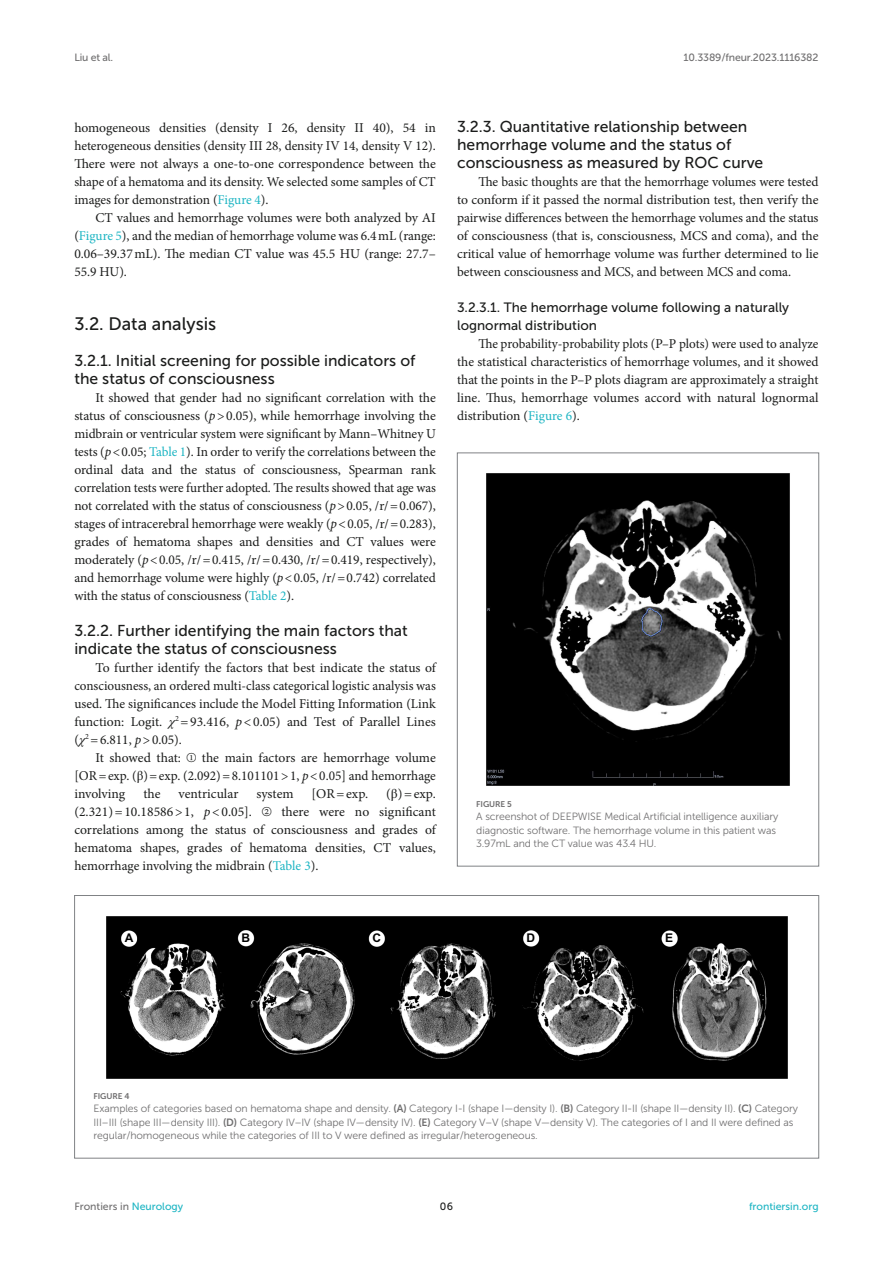
<style>
.page{position:relative;width:893px;height:1263px;background:#fff}
.page>*{position:absolute;margin:0;border:0;box-sizing:border-box;transform-origin:0 0}
.HEAD_2{font:18px "Museo Sans 500";color:#1b1c1b}
.HEAD_3{font:15.75px/18px "Museo Sans 500";color:#1b1c1b}
.HEAD_3_after_HEAD_2{font:15.75px/18px "Museo Sans 500";color:#1b1c1b}
.TEXT_FLUSH{font:13.5px/18px "Minion Pro";letter-spacing:-.005em;color:#1b1c1b;text-align:justify}
.TEXT{font:13.5px/18px "Minion Pro";letter-spacing:-.005em;color:#1b1c1b;text-align:justify}
.HEAD_4{font:13.5px/18px "Museo Sans 500";color:#1b1c1b}
.t1{font:700 12px "Arial";color:#000}
.FIG_LEG{font:10.5px/13.5px "Museo Sans 300";letter-spacing:-.01em;color:#706f70}
.t2{font:10.5px "Museo Sans 500";letter-spacing:-.015em;color:#706f70}
.t3{font:10.5px "Museo Sans 500";color:#1db5c3}
.t4{font:10.5px "Museo Sans 500";color:#1b1c1b}
.FIG_HD{font:8.25px "Museo Sans 700";letter-spacing:-.01em;color:#706f70}
.s1{color:#1db5c3}
.s2{font-style:italic}
.s3{font-family:"STIX General";font-style:italic}
.s4{font-family:"STIX General"}
.s5{font-family:"Museo Sans 700"}
</style>
<div class="page">
<img style="left:486px;top:473px;width:304px;height:313px">
<div style="left:457px;top:453px;width:362px;height:413px;border:1px solid #808285"></div>
<img style="left:106px;top:916px;width:682px;height:163px">
<div style="left:74px;top:895px;width:745px;height:263px;border:1px solid #808285"></div>
<p class="t2" style="left:74px;top:51px;width:40px">Liu et al.</p>
<p class="t2" style="left:684px;top:51px;width:136px">10.3389/fneur.2023.1116382</p>
<p class="TEXT" style="left:74px;top:119px;width:363px">homogeneous densities (density I 26, density II 40), 54 in heterogeneous densities (density III 28, density IV 14, density V 12).<br>There were not always a one-to-one correspondence between the shape of a hematoma and its density. We selected some samples of CT images for demonstration (<span class="s1">Figure 4</span>).</p>
<p class="TEXT" style="left:74px;top:209px;width:363px;text-indent:21px">CT values and hemorrhage volumes were both analyzed by AI (<span class="s1">Figure 5</span>), and the median of hemorrhage volume was 6.4mL (range:<br>0.06–39.37mL). The median CT value was 45.5 HU (range: 27.7– 55.9 HU).</p>
<p class="HEAD_2" style="left:74px;top:314px;width:143px">3.2. Data analysis</p>
<p class="HEAD_3_after_HEAD_2" style="left:74px;top:352px;width:343px">3.2.1. Initial screening for possible indicators of the status of consciousness</p>
<p class="TEXT_FLUSH" style="left:74px;top:389px;width:363px;text-indent:21px">It showed that gender had no significant correlation with the status of consciousness (<span class="s2">p</span>&gt;0.05), while hemorrhage involving the midbrain or ventricular system were significant by Mann–Whitney U tests (<span class="s2">p</span>&lt;0.05; <span class="s1">Table 1</span>). In order to verify the correlations between the ordinal data and the status of consciousness, Spearman rank correlation tests were further adopted. The results showed that age was not correlated with the status of consciousness (<span class="s2">p</span>&gt;0.05, /r/=0.067), stages of intracerebral hemorrhage were weakly (<span class="s2">p</span>&lt;0.05, /r/=0.283), grades of hematoma shapes and densities and CT values were moderately (<span class="s2">p</span>&lt;0.05, /r/=0.415, /r/=0.430, /r/=0.419, respectively), and hemorrhage volume were highly (<span class="s2">p</span>&lt;0.05, /r/=0.742) correlated with the status of consciousness (<span class="s1">Table 2</span>).</p>
<p class="HEAD_3" style="left:74px;top:622px;width:335px">3.2.2. Further identifying the main factors that indicate the status of consciousness</p>
<p class="TEXT_FLUSH" style="left:74px;top:659px;width:363px;text-indent:21px">To further identify the factors that best indicate the status of consciousness, an ordered multi-class categorical logistic analysis was used. The significances include the Model Fitting Information (Link function: Logit. <span class="s3">χ</span><sup>2</sup> =93.416, <span class="s2">p</span>&lt;0.05) and Test of Parallel Lines (<span class="s3">χ</span><sup>2</sup> =6.811, <span class="s2">p</span>&gt;0.05).</p>
<p class="TEXT" style="left:74px;top:749px;width:363px;text-indent:21px">It showed that: <span class="s4">①</span> the main factors are hemorrhage volume [OR=exp. (<span class="s4">β</span>)=exp. (2.092)=8.101101&gt;1, <span class="s2">p</span>&lt;0.05] and hemorrhage involving</p>
<p class="TEXT" style="left:143px;top:785px;width:19px">the</p>
<p class="TEXT" style="left:179px;top:785px;width:61px">ventricular</p>
<p class="TEXT" style="left:256px;top:785px;width:39px">system</p>
<p class="TEXT" style="left:312px;top:785px;width:58px">[OR=exp.</p>
<p class="TEXT" style="left:74px;top:785px;width:363px;text-indent:312px">(<span class="s4">β</span>)=exp. (2.321)=10.18586&gt;1, <span class="s2">p</span>&lt;0.05]. <span class="s4">②</span> there were no significant correlations among the status of consciousness and grades of hematoma shapes, grades of hematoma densities, CT values, hemorrhage involving the midbrain (<span class="s1">Table 3</span>).</p>
<p class="HEAD_3" style="left:457px;top:118px;width:308px">3.2.3. Quantitative relationship between hemorrhage volume and the status of consciousness as measured by ROC curve</p>
<p class="TEXT_FLUSH" style="left:457px;top:173px;width:363px;text-indent:21px">The basic thoughts are that the hemorrhage volumes were tested to conform if it passed the normal distribution test, then verify the pairwise differences between the hemorrhage volumes and the status of consciousness (that is, consciousness, MCS and coma), and the critical value of hemorrhage volume was further determined to lie between consciousness and MCS, and between MCS and coma.</p>
<p class="HEAD_4" style="left:457px;top:298px;width:334px">3.2.3.1. The hemorrhage volume following a naturally lognormal distribution</p>
<p class="TEXT_FLUSH" style="left:457px;top:335px;width:363px;text-indent:21px">The probability-probability plots (P–P plots) were used to analyze the statistical characteristics of hemorrhage volumes, and it showed that the points in the P–P plots diagram are approximately a straight line. Thus, hemorrhage volumes accord with natural lognormal distribution (<span class="s1">Figure 6</span>).</p>
<p class="FIG_HD" style="left:476px;top:799px;width:37px">FIGURE 5</p>
<p class="FIG_LEG" style="left:476px;top:810px;width:303px">A screenshot of DEEPWISE Medical Artificial intelligence auxiliary diagnostic software. The hemorrhage volume in this patient was<br>3.97 mL and the CT value was 43.4 HU.</p>
<p class="t1" style="left:125px;top:930px;width:10px">A</p>
<p class="t1" style="left:242px;top:930px;width:10px">B</p>
<p class="t1" style="left:373px;top:930px;width:10px">C</p>
<p class="t1" style="left:527px;top:930px;width:10px">D</p>
<p class="t1" style="left:665px;top:930px;width:10px">E</p>
<p class="FIG_HD" style="left:94px;top:1091px;width:37px">FIGURE 4</p>
<p class="FIG_LEG" style="left:94px;top:1102px;width:706px">Examples of categories based on hematoma shape and density. <span class="s5">(A)</span> Category I-I (shape I—density I). <span class="s5">(B)</span> Category II-II (shape II—density II). <span class="s5">(C)</span> Category<br>III–III (shape III—density III). <span class="s5">(D)</span> Category IV–IV (shape IV—density IV). <span class="s5">(E)</span> Category V–V (shape V—density V). The categories of I and II were defined as regular/homogeneous while the categories of III to V were defined as irregular/heterogeneous.</p>
<p class="t2" style="left:74px;top:1200px;width:110px">Frontiers in <span class="s1">Neurology</span></p>
<p class="t4" style="left:440px;top:1200px;width:15px">06</p>
<p class="t3" style="left:749px;top:1200px;width:71px">frontiersin.org</p>
</div>
